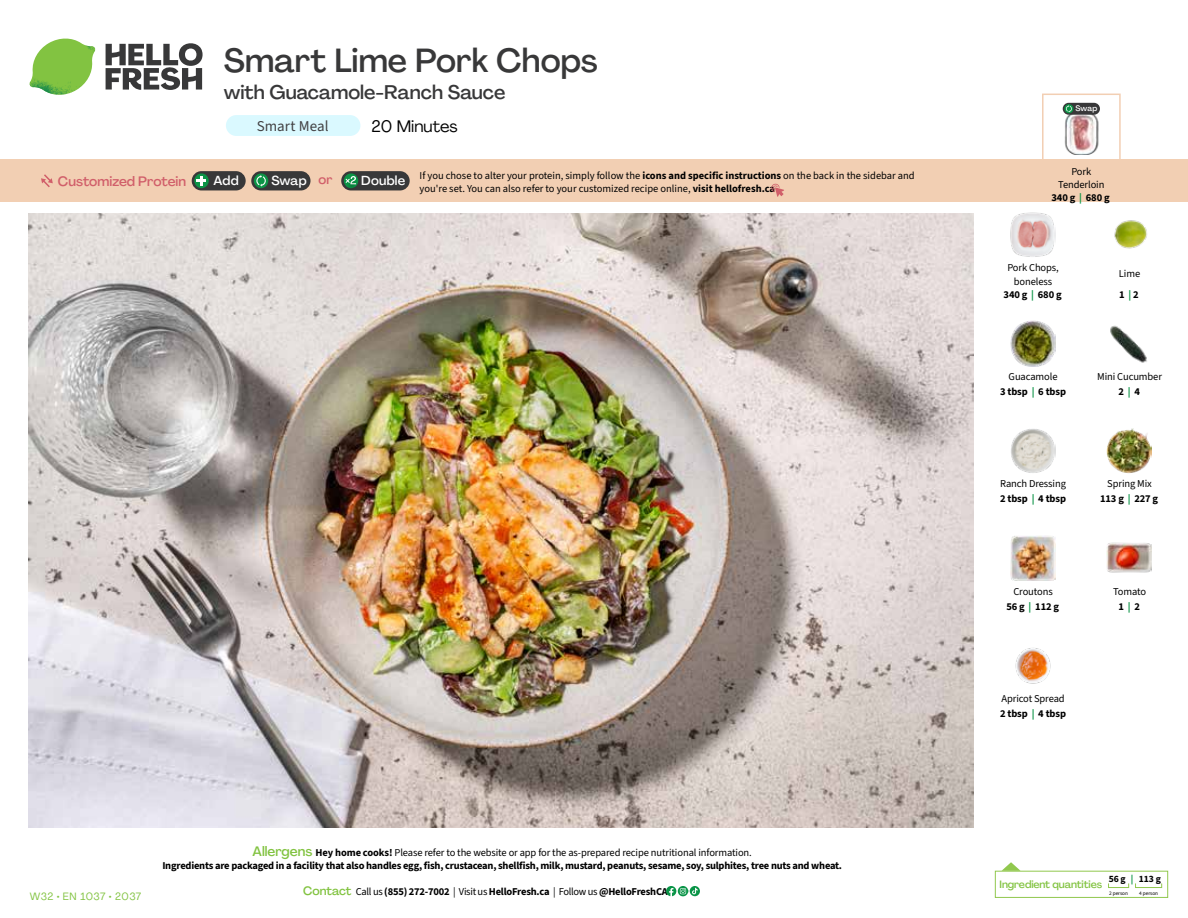
<style>
.page{position:relative;width:1188px;height:918px;background:#fff}
.page>*{position:absolute;margin:0;border:0;box-sizing:border-box;transform-origin:0 0}
.t1{font:500 33px "Agrandir";color:#383839}
.t2{font:500 19.5px "Agrandir";color:#383839}
.t3{font:16.5px "Agrandir";color:#000}
.t4{font:15px "Source Sans 3";color:#414042}
.t5{font:500 13.5px "Agrandir";color:#d15f6a}
.t6{font:500 12.9px "Agrandir";letter-spacing:.015em;color:#fff}
.t7{font:700 10.5px/13.5px "Source Sans 3";letter-spacing:-.02em;color:#000;text-align:center}
.t8{font:10.5px/14.9px "Source Sans 3";letter-spacing:-.01em;color:#000;text-align:center}
.t9{font:500 10.5px "Agrandir";letter-spacing:-.01em;color:#82c341}
.t10{font:10.5px "Agrandir";letter-spacing:.05em;color:#82c341}
.t11{font:700 9.6px "Source Sans 3";color:#000}
.t12{font:500 7.95px "Agrandir";color:#fff}
.t13{font:5.25px "Source Sans 3";letter-spacing:-.01em;color:#000}
.s1{color:#d15f6a}
.s2{color:#0b9446}
.s3{font-weight:700}
.s4{font-weight:700;color:#0b9446}
.s5{font-weight:400}
.s6{font-family:"Agrandir";font-weight:500;font-size:13.5px;color:#82c341}
.s7{font-family:"Agrandir";font-weight:500;font-size:12px;color:#82c341}
</style>
<div class="page">
<svg style="left:106px;top:43px;width:97px;height:47px"></svg>
<svg style="left:34px;top:39px;width:59px;height:38px"></svg>
<img style="left:65px;top:39px;width:30px;height:25px">
<img style="left:33px;top:60px;width:56px;height:10px">
<img style="left:29px;top:64px;width:58px;height:31px">
<img style="left:64px;top:70px;width:25px;height:24px">
<img style="left:28px;top:213px;width:946px;height:615px">
<div style="left:226px;top:115px;width:134px;height:21px;background:#daf9ff;border-radius:10px"></div>
<svg style="left:690px;top:886px;width:10px;height:10px"></svg>
<svg style="left:666px;top:886px;width:32px;height:10px"></svg>
<svg style="left:1002px;top:862px;width:19px;height:9px"></svg>
<div style="left:995px;top:871px;width:173px;height:27px;border:1px solid #91c84e"></div>
<div style="left:1108px;top:883px;width:21px;height:5px;border:1px solid #91c84e"></div>
<div style="left:1135px;top:883px;width:27px;height:5px;border:1px solid #91c84e"></div>
<img style="left:1011px;top:321px;width:45px;height:45px">
<img style="left:1110px;top:325px;width:37px;height:38px">
<img style="left:1011px;top:429px;width:45px;height:44px">
<img style="left:1106px;top:428px;width:46px;height:46px">
<img style="left:1011px;top:536px;width:45px;height:45px">
<img style="left:1106px;top:542px;width:46px;height:31px">
<img style="left:1015px;top:648px;width:36px;height:36px">
<img style="left:1114px;top:220px;width:33px;height:29px">
<img style="left:1010px;top:212px;width:45px;height:45px">
<div style="left:0;top:160px;width:1188px;height:42px;background:#f2cfb3"></div>
<svg style="left:41px;top:174px;width:12px;height:13px"></svg>
<div style="left:341px;top:171px;width:69px;height:19px;background:#383839;border-radius:10px"></div>
<svg style="left:344px;top:173px;width:14px;height:15px"></svg>
<div style="left:347px;top:180px;width:10px;height:11px;background:#000;opacity:.35"></div>
<svg style="left:345px;top:176px;width:11px;height:8px"></svg>
<div style="left:251px;top:171px;width:60px;height:19px;background:#383839;border-radius:10px"></div>
<svg style="left:254px;top:173px;width:14px;height:15px"></svg>
<svg style="left:256px;top:175px;width:10px;height:12px"></svg>
<div style="left:192px;top:171px;width:54px;height:19px;background:#383839;border-radius:10px"></div>
<svg style="left:194px;top:173px;width:15px;height:15px"></svg>
<svg style="left:197px;top:176px;width:9px;height:10px"></svg>
<svg style="left:771px;top:183px;width:13px;height:14px"></svg>
<div style="left:1042px;top:94px;width:79px;height:69px;border:2px solid #f2cfb3"></div>
<img style="left:1063px;top:112px;width:36px;height:43px">
<div style="left:1063px;top:103px;width:37px;height:12px;background:#383839;border-radius:6px"></div>
<svg style="left:1064px;top:104px;width:9px;height:9px"></svg>
<svg style="left:1066px;top:105px;width:6px;height:7px"></svg>
<h1 class="t1" style="left:224px;top:40px;width:376px">Smart Lime Pork Chops</h1>
<h2 class="t2" style="left:224px;top:80px;width:283px">with Guacamole-Ranch Sauce</h2>
<h3 class="t3" style="left:372px;top:116px;width:88px">20 Minutes</h3>
<h3 class="t4" style="left:257px;top:116px;width:73px">Smart Meal</h3>
<p class="t12" style="left:1075px;top:104px;width:24px">Swap</p>
<p class="t5" style="left:58px;top:173px;width:130px">Customized Protein</p>
<p class="t6" style="left:214px;top:172px;width:27px">Add</p>
<p class="t6" style="left:271px;top:172px;width:63px">Swap <span class="s1">or</span></p>
<p class="t6" style="left:361px;top:172px;width:45px">Double</p>
<p class="t8" style="left:1058px;top:165px;width:48px;line-height:13.5px">Pork<br>Tenderloin</p>
<p class="t7" style="left:1052px;top:190px;width:60px">340 g <span class="s2">|</span> 680 g</p>
<p class="t8" style="left:420px;top:168px;width:497px;line-height:13.5px;text-align:left">If you chose to alter your protein, simply follow the <span class="s3">icons and specific instructions</span> on the back in the sidebar and you're set. You can also refer to your customized recipe online, <span class="s3">visit hellofresh.ca</span></p>
<p class="t8" style="left:1004px;top:261px;width:60px;line-height:13.5px">Pork Chops, boneless<br><span class="s3">340 g</span> <span class="s4">|</span> <span class="s3">680 g</span></p>
<p class="t8" style="left:1119px;top:264px;width:23px;line-height:20.7px;text-align:left">Lime<br><span class="s3">1</span> <span class="s4">|</span> <span class="s3">2</span></p>
<p class="t7" style="left:1000px;top:369px;width:67px;line-height:14.9px"><span class="s5">Guacamole<br></span>3 tbsp <span class="s2">|</span> 6 tbsp</p>
<p class="t8" style="left:1097px;top:369px;width:66px">Mini Cucumber<br><span class="s3">2</span> <span class="s4">|</span> <span class="s3">4</span></p>
<p class="t8" style="left:1000px;top:476px;width:67px;text-align:left">Ranch Dressing<br><span class="s3">2 tbsp</span> <span class="s4">|</span> <span class="s3">4 tbsp</span></p>
<p class="t8" style="left:1100px;top:476px;width:60px">Spring Mix<br><span class="s3">113 g</span> <span class="s4">|</span> <span class="s3">227 g</span></p>
<p class="t8" style="left:1006px;top:584px;width:54px">Croutons<br><span class="s3">56 g</span> <span class="s4">|</span> <span class="s3">112 g</span></p>
<p class="t8" style="left:1113px;top:584px;width:35px">Tomato<br><span class="s3">1</span> <span class="s4">|</span> <span class="s3">2</span></p>
<p class="t10" style="left:30px;top:890px;width:113px">W32 • EN 1037 • 2037</p>
<p class="t7" style="left:162px;top:845px;width:681px"><span class="s6">Allergens</span> Hey home cooks! <span class="s5">Please refer to the website or app for the as-prepared recipe nutritional information.<br></span>Ingredients are packaged in a facility that also handles egg, fish, crustacean, shellfish, milk, mustard, peanuts, sesame, soy, sulphites, tree nuts and wheat.</p>
<p class="t7" style="left:303px;top:885px;width:366px"><span class="s7">Contact</span> <span class="s5">Call us</span> (855) 272-7002 <span class="s5">| Visit us</span> HelloFresh.ca <span class="s5">| Follow us</span> @HelloFreshCA</p>
<p class="t8" style="left:1000px;top:691px;width:67px;text-align:left">Apricot Spread<br><span class="s3">2 tbsp</span> <span class="s4">|</span> <span class="s3">4 tbsp</span></p>
<p class="t11" style="left:1109px;top:872px;width:54px">56 g <span class="s2">|</span> 113 g</p>
<p class="t13" style="left:1109px;top:890px;width:20px">2 person</p>
<p class="t13" style="left:1139px;top:890px;width:20px">4 person</p>
<p class="t9" style="left:1000px;top:878px;width:104px">Ingredient quantities</p>
</div>
